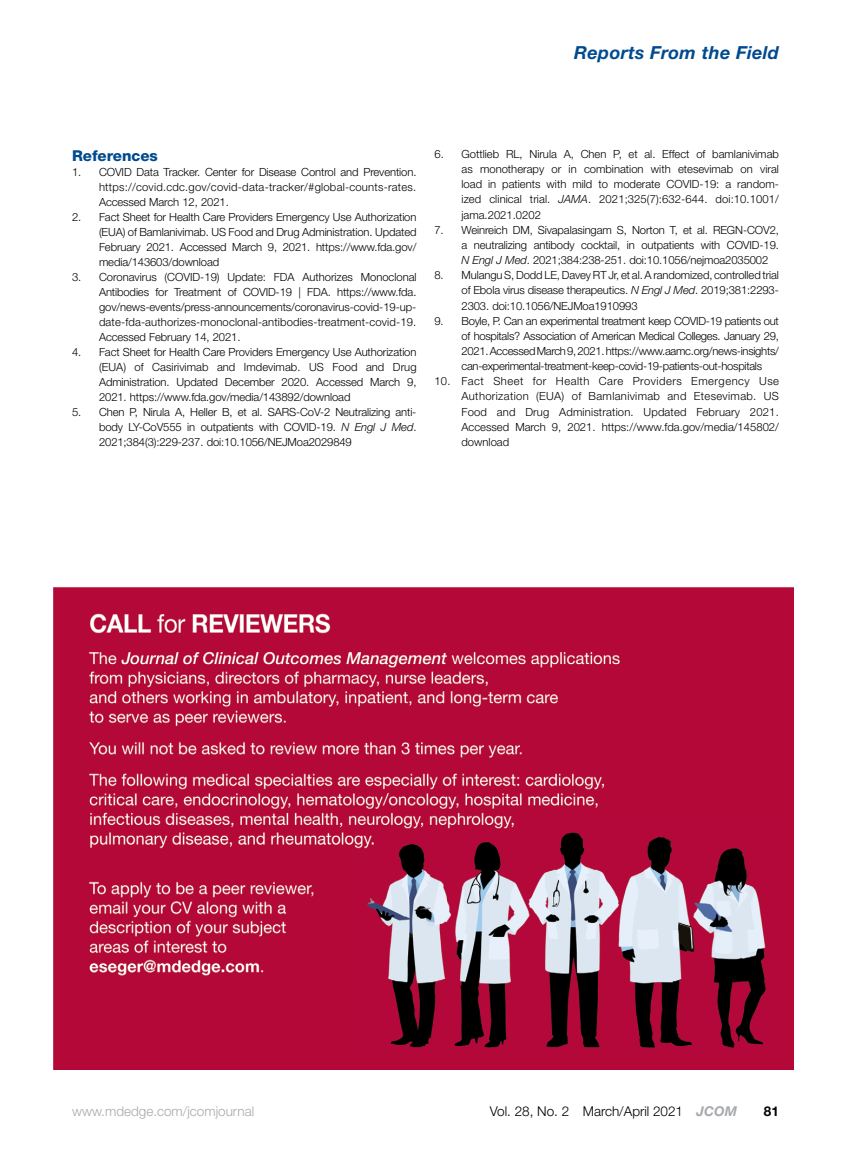
<style>
.page{position:relative;width:851px;height:1161px;background:#fff}
.page>*{position:absolute;margin:0;border:0;box-sizing:border-box;transform-origin:0 0}
.t1{font:italic 700 18px "Helvetica Neue LT Std";letter-spacing:.02em;color:#004a8f}
.sub1{font:800 15px "Helvetica Neue LT Std";color:#004a8f}
.t2{font:300 13.5px "Helvetica Neue LT Std";color:#000}
.t3{font:300 13.5px "Helvetica Neue LT Std";color:#a7a9ac}
.t4{font:700 13.5px "Helvetica Neue LT Std";color:#000}
.t5{font:300 11.25px/15.1px "Helvetica Neue LT Std";letter-spacing:-.01em;color:#000;text-align:justify}
.s1{font-style:italic}
.s2{font-weight:700;font-style:italic;color:#a7a9ac}
</style>
<div class="page">
<img style="left:54px;top:587px;width:739px;height:483px">
<h1 class="t1" style="left:574px;top:41px;width:206px">Reports From the Field</h1>
<p class="sub1" style="left:72px;top:146px;width:87px">References</p>
<p class="t5" style="left:99px;top:164px;width:319px;text-indent:-27px">1. COVID Data Tracker. Center for Disease Control and Prevention. https://covid.cdc.gov/covid-data-tracker/#global-counts-rates.<br>Accessed March 12, 2021.</p>
<p class="t5" style="left:99px;top:209px;width:319px;text-indent:-27px">2. Fact Sheet for Health Care Providers Emergency Use Authorization (EUA) of Bamlanivimab. US Food and Drug Administration. Updated February 2021. Accessed March 9, 2021. https://www.fda.gov/ media/143603/download</p>
<p class="t5" style="left:99px;top:269px;width:319px;text-indent:-27px">3. Coronavirus (COVID-19) Update: FDA Authorizes Monoclonal Antibodies for Treatment of COVID-19 | FDA. https://www.fda. gov/news-events/press-announcements/coronavirus-covid-19-up&shy;date-fda-authorizes-monoclonal-antibodies-treatment-covid-19.<br>Accessed February 14, 2021.</p>
<p class="t5" style="left:99px;top:344px;width:319px;text-indent:-27px">4. Fact Sheet for Health Care Providers Emergency Use Authorization (EUA) of Casirivimab and Imdevimab. US Food and Drug Administration. Updated December 2020. Accessed March 9, 2021. https://www.fda.gov/media/143892/download</p>
<p class="t5" style="left:99px;top:404px;width:319px;text-indent:-27px">5. Chen P, Nirula A, Heller B, et al. SARS-CoV-2 Neutralizing anti&shy;body LY-CoV555 in outpatients with COVID-19. <span class="s1">N Engl J Med</span>.<br>2021;384(3):229-237. doi:10.1056/NEJMoa2029849</p>
<p class="t5" style="left:461px;top:146px;width:319px;text-indent:-27px">6. Gottlieb RL, Nirula A, Chen P, et al. Effect of bamlanivimab as monotherapy or in combination with etesevimab on viral load in patients with mild to moderate COVID-19: a random&shy;ized clinical trial. <span class="s1">JAMA</span>. 2021;325(7):632-644. doi:10.1001/ jama.2021.0202</p>
<p class="t5" style="left:461px;top:222px;width:319px;text-indent:-27px">7. Weinreich DM, Sivapalasingam S, Norton T, et al. REGN-COV2, a neutralizing antibody cocktail, in outpatients with COVID-19.<br><span class="s1">N Engl J Med</span>. 2021;384:238-251. doi:10.1056/nejmoa2035002</p>
<p class="t5" style="left:461px;top:267px;width:319px;text-indent:-27px">8. Mulangu S, Dodd LE, Davey RT Jr, et al. A randomized, controlled trial of Ebola virus disease therapeutics. <span class="s1">N Engl J Med</span>. 2019;381:2293- 2303. doi:10.1056/NEJMoa1910993</p>
<p class="t5" style="left:461px;top:313px;width:319px;text-indent:-27px">9. Boyle, P. Can an experimental treatment keep COVID-19 patients out of hospitals? Association of American Medical Colleges. January 29, 2021. Accessed March 9, 2021. https://www.aamc.org/news-insights/ can-experimental-treatment-keep-covid-19-patients-out-hospitals</p>
<p class="t5" style="left:461px;top:373px;width:319px;text-indent:-27px">10. Fact Sheet for Health Care Providers Emergency Use Authorization (EUA) of Bamlanivimab and Etesevimab. US Food and Drug Administration. Updated February 2021.<br>Accessed March 9, 2021. https://www.fda.gov/media/145802/ download</p>
<p class="t3" style="left:72px;top:1103px;width:184px">www.mdedge.com/jcomjournal</p>
<p class="t2" style="left:490px;top:1103px;width:248px">Vol. 28, No. 2 March/April 2021 <span class="s2">JCOM</span></p>
<p class="t4" style="left:763px;top:1103px;width:17px">81</p>
</div>
